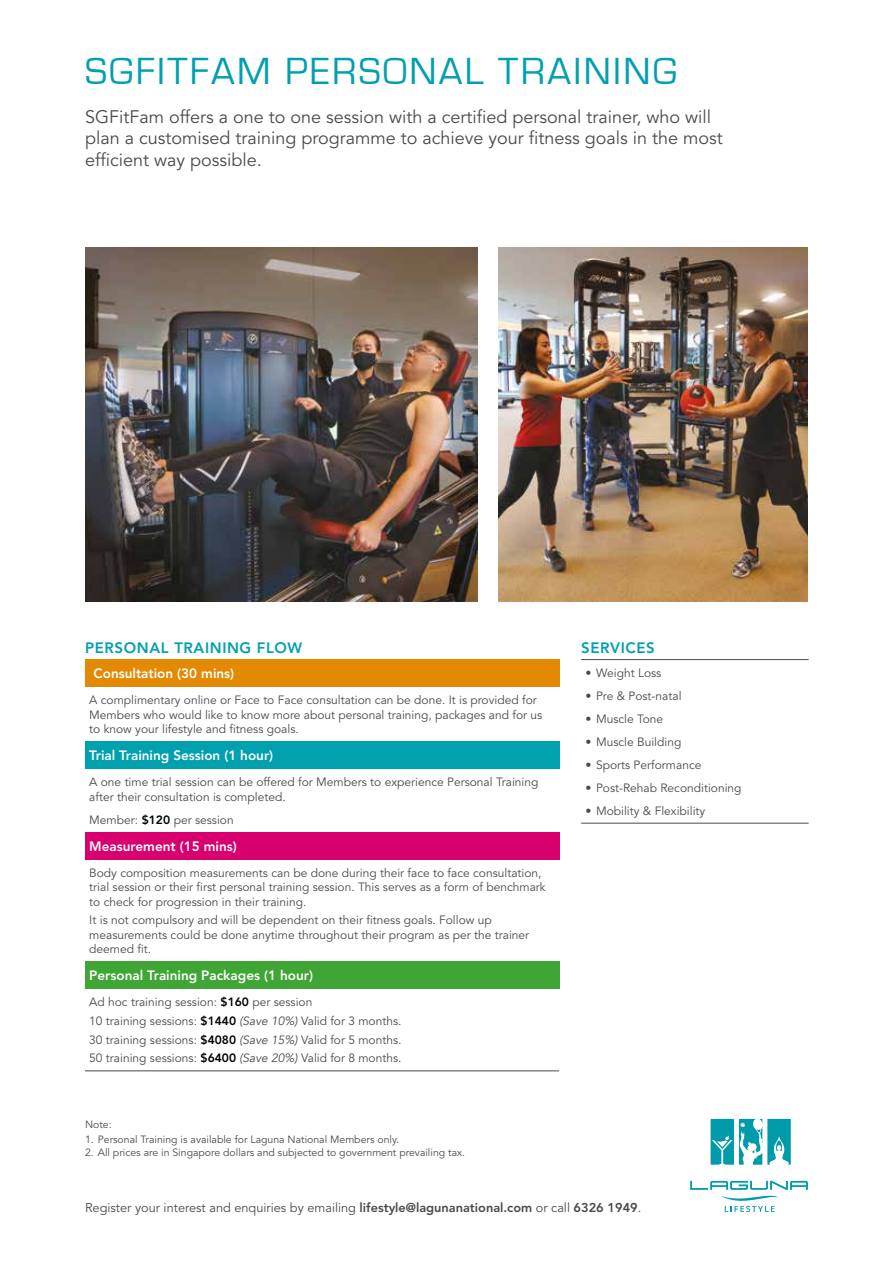
<style>
.page{position:relative;width:893px;height:1263px;background:#fff}
.page>*{position:absolute;margin:0;border:0;box-sizing:border-box;transform-origin:0 0}
.t1{font:39px "Eurostile";letter-spacing:.06em;color:#00a0af}
.t2{font:18px/21.6px "Avenir";color:#4a4a49}
.t3{font:800 15px "Avenir";letter-spacing:.04em;color:#00a0af}
.t4{font:800 13.5px "Avenir";color:#fff}
.t5{font:12.75px "Avenir";color:#4a4a49}
.t6{font:12px/14.4px "Avenir";color:#4a4a49}
.t7{font:10.5px "Avenir";color:#4a4a49}
.s1{font-weight:800;color:#000}
.s2{font-style:italic}
.s3{font-weight:800}
</style>
<div class="page">
<img style="left:85px;top:248px;width:392px;height:353px">
<img style="left:498px;top:248px;width:310px;height:353px">
<hr style="left:581px;top:823px;width:228px;height:1px;background:#4a4a49">
<hr style="left:581px;top:659px;width:228px;height:1px;background:#4a4a49">
<div style="left:85px;top:659px;width:474px;height:27px;background:#e38904"></div>
<div style="left:85px;top:741px;width:474px;height:28px;background:#00a0af"></div>
<div style="left:85px;top:832px;width:474px;height:27px;background:#d8006e"></div>
<div style="left:85px;top:961px;width:474px;height:28px;background:#3fa535"></div>
<hr style="left:85px;top:1070px;width:474px;height:1px;background:#4a4a49">
<svg style="left:690px;top:1181px;width:118px;height:9px"></svg>
<svg style="left:721px;top:1196px;width:58px;height:16px"></svg>
<svg style="left:711px;top:1119px;width:80px;height:46px"></svg>
<h1 class="t1" style="left:85px;top:50px;width:594px">SGFITFAM PERSONAL TRAINING</h1>
<h2 class="t2" style="left:85px;top:106px;width:639px">SGFitFam offers a one to one session with a certified personal trainer, who will plan a customised training programme to achieve your fitness goals in the most efficient way possible.</h2>
<p class="t3" style="left:85px;top:639px;width:219px">PERSONAL TRAINING FLOW</p>
<p class="t4" style="left:94px;top:665px;width:142px">Consultation (30 mins)</p>
<p class="t6" style="left:89px;top:693px;width:454px">A complimentary online or Face to Face consultation can be done. It is provided for<br>Members who would like to know more about personal training, packages and for us to know your lifestyle and fitness goals.</p>
<p class="t4" style="left:89px;top:747px;width:185px">Trial Training Session (1 hour)</p>
<p class="t6" style="left:89px;top:775px;width:451px">A one time trial session can be offered for Members to experience Personal Training after their consultation is completed.</p>
<p class="t6" style="left:89px;top:812px;width:146px">Member: <span class="s1">$120</span> per session</p>
<p class="t4" style="left:89px;top:838px;width:149px">Measurement (15 mins)</p>
<p class="t6" style="left:89px;top:866px;width:458px">Body composition measurements can be done during their face to face consultation, trial session or their first personal training session. This serves as a form of benchmark to check for progression in their training.</p>
<p class="t6" style="left:89px;top:913px;width:441px">It is not compulsory and will be dependent on their fitness goals. Follow up measurements could be done anytime throughout their program as per the trainer deemed fit.</p>
<p class="t4" style="left:89px;top:967px;width:225px">Personal Training Packages (1 hour)</p>
<p class="t6" style="left:89px;top:993px;width:314px;line-height:18.6px">Ad hoc training session: <span class="s1">$160</span> per session<br>10 training sessions: <span class="s1">$1440</span> <span class="s2">(Save 10%)</span> Valid for 3 months.<br>30 training sessions: <span class="s1">$4080</span> <span class="s2">(Save 15%)</span> Valid for 5 months<span class="s2">.<br></span>50 training sessions: <span class="s1">$6400</span> <span class="s2">(Save 20%)</span> Valid for 8 months.</p>
<p class="t7" style="left:85px;top:1118px;width:28px">Note:</p>
<p class="t7" style="left:85px;top:1133px;width:315px">1. Personal Training is available for Laguna National Members only.</p>
<p class="t7" style="left:85px;top:1147px;width:382px">2. All prices are in Singapore dollars and subjected to government prevailing tax.</p>
<p class="t3" style="left:581px;top:639px;width:75px">SERVICES</p>
<p class="t6" style="left:585px;top:666px;width:77px">• Weight Loss</p>
<p class="t6" style="left:585px;top:689px;width:98px">• Pre &amp; Post-natal</p>
<p class="t6" style="left:585px;top:712px;width:79px">• Muscle Tone</p>
<p class="t6" style="left:585px;top:735px;width:97px">• Muscle Building</p>
<p class="t6" style="left:585px;top:758px;width:118px">• Sports Performance</p>
<p class="t6" style="left:585px;top:781px;width:158px">• Post-Rehab Reconditioning</p>
<p class="t6" style="left:585px;top:804px;width:121px">• Mobility &amp; Flexibility</p>
<p class="t5" style="left:85px;top:1200px;width:558px">Register your interest and enquiries by emailing <span class="s3">lifestyle@lagunanational.com</span> or call <span class="s3">6326 1949</span>.</p>
</div>
